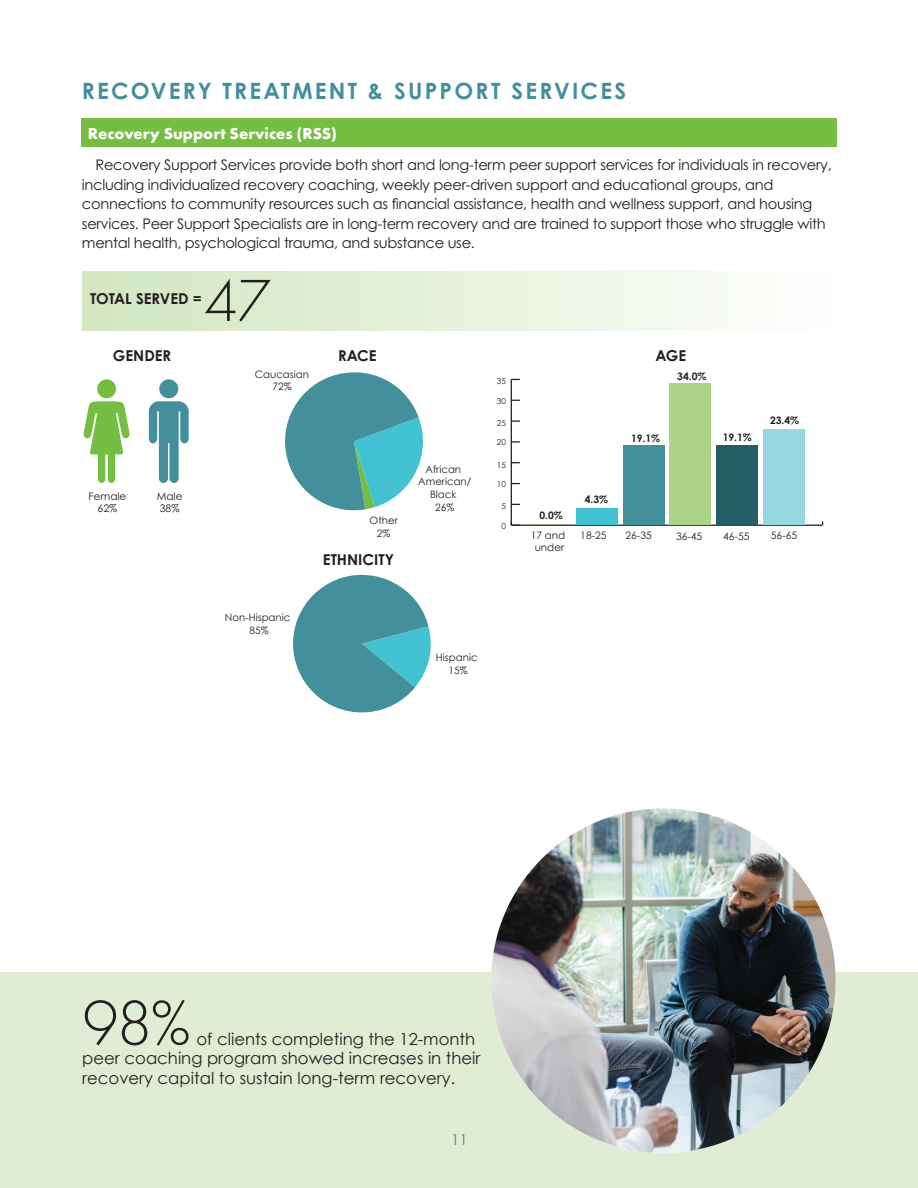
<style>
.page{position:relative;width:918px;height:1188px;background:#fff}
.page>*{position:absolute;margin:0;border:0;box-sizing:border-box;transform-origin:0 0}
.t1{font:300 66px "Futura PT";color:#231f20}
.t2{font:300 61.5px "Futura PT";color:#231f20}
.t3{font:700 22.5px "Century Gothic Pro";letter-spacing:.1em;color:#448f9c}
.t4{font:16.5px/19.5px "Century Gothic";color:#231f20}
.t5{font:700 16.5px "Futura PT";color:#fff}
.t6{font:700 15px "Century Gothic Pro";color:#231f20}
.t7{font:15px "Century Gothic Pro";color:#448f9c}
.t8{font:14.7px/19.5px "Century Gothic Pro";letter-spacing:-.02em;color:#231f20}
.t9{font:10.5px/12.6px "Century Gothic Pro";color:#231f20;text-align:center}
.t10{font:10.35px/11.4px "Century Gothic";color:#231f20;text-align:center}
.t11{font:700 10.35px "Century Gothic";color:#231f20}
.t12{font:10.2px/12.8px "Century Gothic";color:#231f20;text-align:center}
.t13{font:8.25px "Century Gothic";color:#231f20}
</style>
<div class="page">
<div style="left:0;top:972px;width:918px;height:216px;background:#e0edd4"></div>
<svg style="left:285px;top:372px;width:138px;height:139px"></svg>
<svg style="left:293px;top:574px;width:138px;height:139px"></svg>
<hr style="left:512px;top:525px;width:310px;height:1px;background:#231f20">
<hr style="left:511px;top:379px;width:1px;height:146px;background:#231f20">
<svg style="left:512px;top:441px;width:8px;height:2px"></svg>
<svg style="left:512px;top:420px;width:8px;height:2px"></svg>
<div style="left:763px;top:429px;width:41px;height:95px;background:#96d7e2"></div>
<div style="left:717px;top:445px;width:41px;height:80px;background:#255e66"></div>
<div style="left:670px;top:383px;width:41px;height:142px;background:#abd489"></div>
<div style="left:623px;top:445px;width:41px;height:80px;background:#448f9c"></div>
<div style="left:576px;top:508px;width:41px;height:17px;background:#43c2d2"></div>
<div style="left:82px;top:271px;width:758px;height:59px;background:linear-gradient(to right,#d2e6bf,#fefefd)"></div>
<div style="left:81px;top:119px;width:756px;height:28px;background:#75bd43"></div>
<div style="left:97px;top:379px;width:19px;height:19px;background:#74bf43;border-radius:50%"></div>
<svg style="left:83px;top:401px;width:47px;height:82px"></svg>
<svg style="left:149px;top:401px;width:40px;height:82px"></svg>
<div style="left:159px;top:379px;width:19px;height:19px;background:#448f9c;border-radius:50%"></div>
<img style="left:491px;top:808px;width:345px;height:345px;border-radius:172px">
<h3 class="t3" style="left:82px;top:77px;width:546px">RECOVERY TREATMENT &amp; SUPPORT SERVICES</h3>
<p class="t5" style="left:88px;top:123px;width:251px">Recovery Support Services (RSS)</p>
<p class="t8" style="left:82px;top:155px;width:751px;text-indent:13px">Recovery Support Services provide both short and long-term peer support services for individuals in recovery, including individualized recovery coaching, weekly peer-driven support and educational groups, and connections to community resources such as financial assistance, health and wellness support, and housing services. Peer Support Specialists are in long-term recovery and are trained to support those who struggle with mental health, psychological trauma, and substance use.</p>
<h2 class="t2" style="left:204px;top:266px;width:69px">47</h2>
<p class="t6" style="left:90px;top:290px;width:113px">TOTAL SERVED =</p>
<p class="t6" style="left:113px;top:346px;width:60px">GENDER</p>
<p class="t9" style="left:89px;top:489px;width:39px">Female<br>62%</p>
<p class="t9" style="left:157px;top:489px;width:27px;text-align:left">Male<br>38%</p>
<p class="t12" style="left:255px;top:367px;width:56px">Caucasian<br>72%</p>
<p class="t6" style="left:338px;top:346px;width:40px">RACE</p>
<p class="t6" style="left:656px;top:346px;width:32px">AGE</p>
<p class="t12" style="left:370px;top:514px;width:30px">Other<br>2%</p>
<p class="t6" style="left:323px;top:550px;width:73px">ETHNICITY</p>
<p class="t12" style="left:418px;top:462px;width:55px">African<br>American/<br>Black<br>26%</p>
<p class="t13" style="left:497px;top:376px;width:11px">35</p>
<p class="t13" style="left:497px;top:396px;width:11px">30</p>
<p class="t13" style="left:497px;top:418px;width:11px">25</p>
<p class="t13" style="left:497px;top:437px;width:11px">20</p>
<p class="t13" style="left:497px;top:460px;width:11px">15</p>
<p class="t13" style="left:497px;top:479px;width:11px">10</p>
<p class="t13" style="left:501px;top:501px;width:6px">5</p>
<p class="t13" style="left:501px;top:521px;width:6px">0</p>
<p class="t11" style="left:539px;top:508px;width:25px">0.0%</p>
<p class="t11" style="left:585px;top:493px;width:25px">4.3%</p>
<p class="t11" style="left:677px;top:370px;width:31px">34.0%</p>
<p class="t11" style="left:631px;top:431px;width:31px">19.1%</p>
<p class="t11" style="left:723px;top:430px;width:31px">19.1%</p>
<p class="t11" style="left:770px;top:414px;width:31px">23.4%</p>
<p class="t10" style="left:531px;top:530px;width:36px">17 and under</p>
<p class="t10" style="left:580px;top:530px;width:28px">18-25</p>
<p class="t10" style="left:626px;top:530px;width:28px">26-35</p>
<p class="t10" style="left:676px;top:530px;width:28px">36-45</p>
<p class="t10" style="left:723px;top:530px;width:28px">46-55</p>
<p class="t10" style="left:771px;top:530px;width:28px">56-65</p>
<p class="t12" style="left:225px;top:611px;width:67px">Non-Hispanic<br>85%</p>
<p class="t12" style="left:436px;top:651px;width:43px">Hispanic<br>15%</p>
<h1 class="t1" style="left:82px;top:985px;width:110px">98%</h1>
<p class="t4" style="left:82px;top:1029px;width:400px;text-indent:114px">of clients completing the 12-month peer coaching program showed increases in their recovery capital to sustain long-term recovery.</p>
<p class="t7" style="left:451px;top:1130px;width:18px">11</p>
</div>
